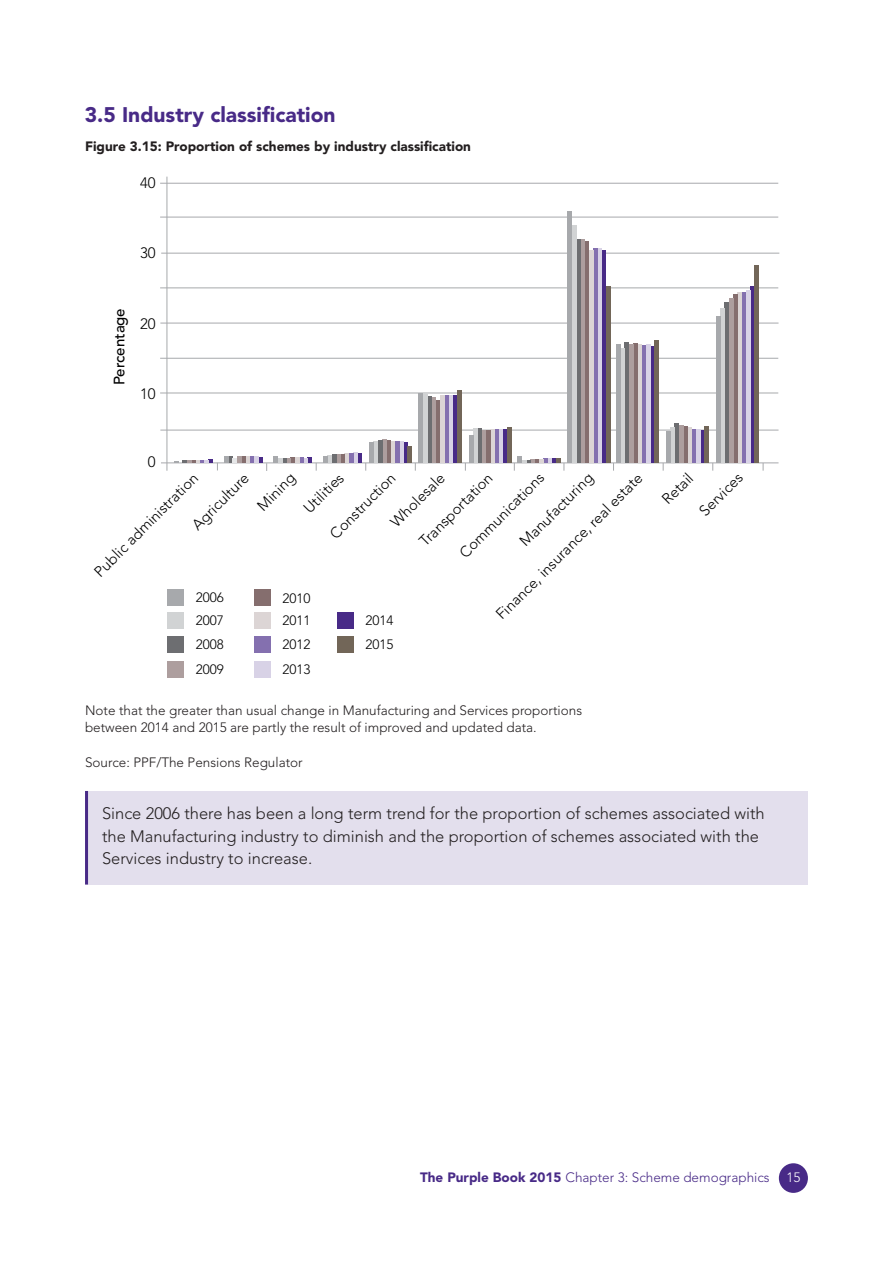
<style>
.page{position:relative;width:893px;height:1263px;background:#fff}
.page>*{position:absolute;margin:0;border:0;box-sizing:border-box;transform-origin:0 0}
.t1{font:900 21px "Avenir LT Std";color:#482a87}
.t2{font:300 16.5px/22.5px "Avenir LT Std";color:#231f20}
.t3{font:300 15px/32.7px "Avenir LT Std";color:#000}
.t4{font:500 15px "Avenir LT Std";color:#000}
.t5{font:300 13.5px/16.5px "Avenir LT Std";color:#231f20}
.t6{font:900 13.5px "Avenir LT Std";color:#231f20}
.t7{font:300 13.5px "Avenir LT Std";color:#482a87}
.t8{font:300 13.5px/23.4px "Avenir LT Std";color:#000}
.s1{font-weight:900}
.s2{color:#fff}
</style>
<div class="page">
<div style="left:779px;top:1163px;width:29px;height:30px;background:#482a87;border-radius:50%"></div>
<hr style="left:161px;top:462px;width:617px;height:1px;background:#a7a9ac">
<hr style="left:160px;top:183px;width:618px;height:1px;background:#a7a9ac">
<hr style="left:160px;top:217px;width:618px;height:1px;background:#a7a9ac">
<hr style="left:161px;top:253px;width:618px;height:1px;background:#a7a9ac">
<hr style="left:160px;top:288px;width:618px;height:1px;background:#a7a9ac">
<hr style="left:160px;top:323px;width:618px;height:1px;background:#a7a9ac">
<hr style="left:160px;top:358px;width:618px;height:1px;background:#a7a9ac">
<hr style="left:160px;top:393px;width:618px;height:1px;background:#a7a9ac">
<hr style="left:160px;top:430px;width:618px;height:1px;background:#a7a9ac">
<hr style="left:167px;top:177px;width:1px;height:294px;background:#a7a9ac">
<div style="left:167px;top:589px;width:17px;height:17px;background:#a7a9ac"></div>
<div style="left:167px;top:612px;width:17px;height:17px;background:#d1d3d4"></div>
<div style="left:167px;top:636px;width:17px;height:17px;background:#6d6e71"></div>
<div style="left:167px;top:661px;width:17px;height:16px;background:#ad9e9e"></div>
<div style="left:254px;top:589px;width:16px;height:17px;background:#856e6e"></div>
<div style="left:337px;top:612px;width:17px;height:17px;background:#482a87"></div>
<div style="left:254px;top:612px;width:16px;height:17px;background:#dcd5d5"></div>
<div style="left:254px;top:636px;width:17px;height:17px;background:#8470af"></div>
<div style="left:254px;top:661px;width:17px;height:16px;background:#d8d2e6"></div>
<div style="left:337px;top:636px;width:17px;height:17px;background:#726658"></div>
<div style="left:357px;top:453px;width:5px;height:9px;background:#482a87"></div>
<svg style="left:353px;top:452px;width:4px;height:10px"></svg>
<svg style="left:323px;top:453px;width:30px;height:9px"></svg>
<svg style="left:274px;top:456px;width:43px;height:15px"></svg>
<svg style="left:224px;top:456px;width:43px;height:15px"></svg>
<svg style="left:174px;top:459px;width:44px;height:11px"></svg>
<div style="left:403px;top:442px;width:5px;height:20px;background:#482a87"></div>
<svg style="left:399px;top:441px;width:4px;height:21px"></svg>
<hr style="left:395px;top:441px;width:4px;height:21px;background:#8470af">
<hr style="left:391px;top:441px;width:4px;height:21px;background:#dcd5d5">
<div style="left:386px;top:440px;width:5px;height:22px;background:#856e6e"></div>
<svg style="left:382px;top:439px;width:4px;height:23px"></svg>
<hr style="left:378px;top:440px;width:4px;height:22px;background:#6d6e71">
<hr style="left:374px;top:441px;width:4px;height:21px;background:#d1d3d4">
<hr style="left:370px;top:442px;width:4px;height:20px;background:#a7a9ac">
<hr style="left:408px;top:446px;width:4px;height:16px;background:#726658">
<hr style="left:453px;top:395px;width:4px;height:67px;background:#482a87">
<div style="left:448px;top:395px;width:5px;height:67px;background:#d8d2e6"></div>
<svg style="left:444px;top:395px;width:4px;height:67px"></svg>
<hr style="left:440px;top:395px;width:4px;height:67px;background:#dcd5d5">
<hr style="left:436px;top:400px;width:4px;height:62px;background:#856e6e">
<div style="left:431px;top:397px;width:5px;height:65px;background:#ad9e9e"></div>
<svg style="left:427px;top:396px;width:4px;height:66px"></svg>
<hr style="left:423px;top:393px;width:4px;height:69px;background:#d1d3d4">
<hr style="left:419px;top:393px;width:4px;height:69px;background:#a7a9ac">
<hr style="left:457px;top:390px;width:4px;height:72px;background:#726658">
<hr style="left:503px;top:429px;width:4px;height:34px;background:#482a87">
<hr style="left:499px;top:429px;width:4px;height:34px;background:#d8d2e6">
<hr style="left:495px;top:429px;width:4px;height:34px;background:#8470af">
<div style="left:490px;top:429px;width:5px;height:34px;background:#dcd5d5"></div>
<hr style="left:486px;top:430px;width:4px;height:33px;background:#856e6e">
<hr style="left:482px;top:430px;width:4px;height:33px;background:#ad9e9e">
<hr style="left:478px;top:429px;width:4px;height:34px;background:#6d6e71">
<div style="left:473px;top:428px;width:5px;height:35px;background:#d1d3d4"></div>
<hr style="left:469px;top:435px;width:4px;height:28px;background:#a7a9ac">
<div style="left:507px;top:427px;width:5px;height:36px;background:#726658"></div>
<svg style="left:514px;top:456px;width:51px;height:15px"></svg>
<hr style="left:602px;top:250px;width:4px;height:212px;background:#482a87">
<div style="left:597px;top:248px;width:5px;height:214px;background:#d8d2e6"></div>
<svg style="left:593px;top:248px;width:4px;height:214px"></svg>
<hr style="left:589px;top:250px;width:4px;height:212px;background:#dcd5d5">
<hr style="left:585px;top:241px;width:4px;height:221px;background:#856e6e">
<div style="left:580px;top:239px;width:5px;height:223px;background:#ad9e9e"></div>
<svg style="left:576px;top:239px;width:4px;height:223px"></svg>
<hr style="left:572px;top:225px;width:4px;height:237px;background:#d1d3d4">
<hr style="left:568px;top:211px;width:4px;height:251px;background:#a7a9ac">
<hr style="left:606px;top:286px;width:4px;height:176px;background:#726658">
<svg style="left:650px;top:346px;width:4px;height:116px"></svg>
<hr style="left:646px;top:344px;width:4px;height:118px;background:#d8d2e6">
<hr style="left:642px;top:345px;width:4px;height:117px;background:#8470af">
<div style="left:637px;top:344px;width:5px;height:118px;background:#dcd5d5"></div>
<svg style="left:633px;top:343px;width:4px;height:119px"></svg>
<hr style="left:629px;top:344px;width:4px;height:118px;background:#ad9e9e">
<hr style="left:625px;top:342px;width:4px;height:120px;background:#6d6e71">
<div style="left:620px;top:348px;width:5px;height:114px;background:#d1d3d4"></div>
<hr style="left:616px;top:344px;width:4px;height:118px;background:#a7a9ac">
<div style="left:654px;top:340px;width:5px;height:122px;background:#726658"></div>
<svg style="left:700px;top:430px;width:4px;height:33px"></svg>
<hr style="left:696px;top:429px;width:4px;height:34px;background:#d8d2e6">
<hr style="left:692px;top:429px;width:4px;height:34px;background:#8470af">
<div style="left:687px;top:428px;width:5px;height:35px;background:#dcd5d5"></div>
<svg style="left:683px;top:426px;width:4px;height:37px"></svg>
<hr style="left:679px;top:425px;width:4px;height:38px;background:#ad9e9e">
<hr style="left:675px;top:423px;width:4px;height:40px;background:#6d6e71">
<div style="left:670px;top:427px;width:5px;height:36px;background:#d1d3d4"></div>
<hr style="left:666px;top:431px;width:4px;height:32px;background:#a7a9ac">
<div style="left:704px;top:426px;width:5px;height:37px;background:#726658"></div>
<svg style="left:750px;top:286px;width:4px;height:176px"></svg>
<hr style="left:746px;top:290px;width:4px;height:172px;background:#d8d2e6">
<hr style="left:742px;top:292px;width:4px;height:170px;background:#8470af">
<div style="left:737px;top:292px;width:5px;height:170px;background:#dcd5d5"></div>
<svg style="left:733px;top:294px;width:4px;height:168px"></svg>
<hr style="left:729px;top:298px;width:4px;height:164px;background:#ad9e9e">
<hr style="left:725px;top:302px;width:4px;height:160px;background:#6d6e71">
<div style="left:720px;top:308px;width:5px;height:154px;background:#d1d3d4"></div>
<div style="left:716px;top:316px;width:5px;height:146px;background:#a7a9ac"></div>
<div style="left:754px;top:265px;width:5px;height:197px;background:#726658"></div>
<div style="left:85px;top:791px;width:723px;height:93px;background:#e3dfed"></div>
<hr style="left:85px;top:791px;width:3px;height:93px;background:#482a87">
<p class="t1" style="left:85px;top:102px;width:252px">3.5 Industry classification</p>
<p class="t6" style="left:85px;top:138px;width:387px">Figure 3.15: Proportion of schemes by industry classification</p>
<p class="t3" style="left:140px;top:166px;width:17px">40</p>
<p class="t3" style="left:140px;top:237px;width:17px">30</p>
<p class="t4" style="left:111px;top:385px;width:79px;rotate:-90deg">Percentage</p>
<p class="t3" style="left:140px;top:307px;width:17px">20</p>
<p class="t3" style="left:140px;top:377px;width:17px">10</p>
<p class="t3" style="left:148px;top:446px;width:9px">0</p>
<p class="t3" style="left:487px;top:605px;width:202px;rotate:-45deg">Finance, insurance, real estate</p>
<p class="t3" style="left:653px;top:490px;width:39px;rotate:-45deg">Retail</p>
<p class="t3" style="left:690px;top:502px;width:56px;rotate:-45deg">Services</p>
<p class="t3" style="left:450px;top:543px;width:114px;rotate:-45deg">Communications</p>
<p class="t3" style="left:225px;top:473px;width:48px;text-indent:-60px;rotate:-45deg">Agriculture<br>Mining</p>
<p class="t3" style="left:295px;top:499px;width:51px;rotate:-45deg">Utilities</p>
<p class="t3" style="left:382px;top:513px;width:71px;rotate:-45deg">Wholesale</p>
<p class="t3" style="left:511px;top:532px;width:98px;rotate:-45deg">Manufacturing</p>
<p class="t3" style="left:321px;top:524px;width:87px;rotate:-45deg">Construction</p>
<p class="t3" style="left:410px;top:532px;width:98px;rotate:-45deg">Transportation</p>
<p class="t3" style="left:85px;top:563px;width:141px;rotate:-45deg">Public administration</p>
<p class="t8" style="left:196px;top:586px;width:30px;text-align:justify">2006<br>2007<br>2008</p>
<p class="t8" style="left:196px;top:658px;width:30px">2009</p>
<p class="t8" style="left:282px;top:586px;width:30px;line-height:22.8px">2010<br>2011</p>
<p class="t8" style="left:366px;top:609px;width:30px">2014</p>
<p class="t8" style="left:282px;top:631px;width:30px;line-height:25.5px">2012<br>2013</p>
<p class="t8" style="left:366px;top:632px;width:30px">2015</p>
<p class="t5" style="left:85px;top:702px;width:499px">Note that the greater than usual change in Manufacturing and Services proportions between 2014 and 2015 are partly the result of improved and updated data.</p>
<p class="t5" style="left:85px;top:754px;width:219px">Source: PPF/The Pensions Regulator</p>
<p class="t2" style="left:102px;top:802px;width:664px">Since 2006 there has been a long term trend for the proportion of schemes associated with the Manufacturing industry to diminish and the proportion of schemes associated with the<br>Services industry to increase.</p>
<p class="t7" style="left:420px;top:1169px;width:382px"><span class="s1">The Purple Book 2015</span> Chapter 3: Scheme demographics <span class="s2">15</span></p>
</div>
